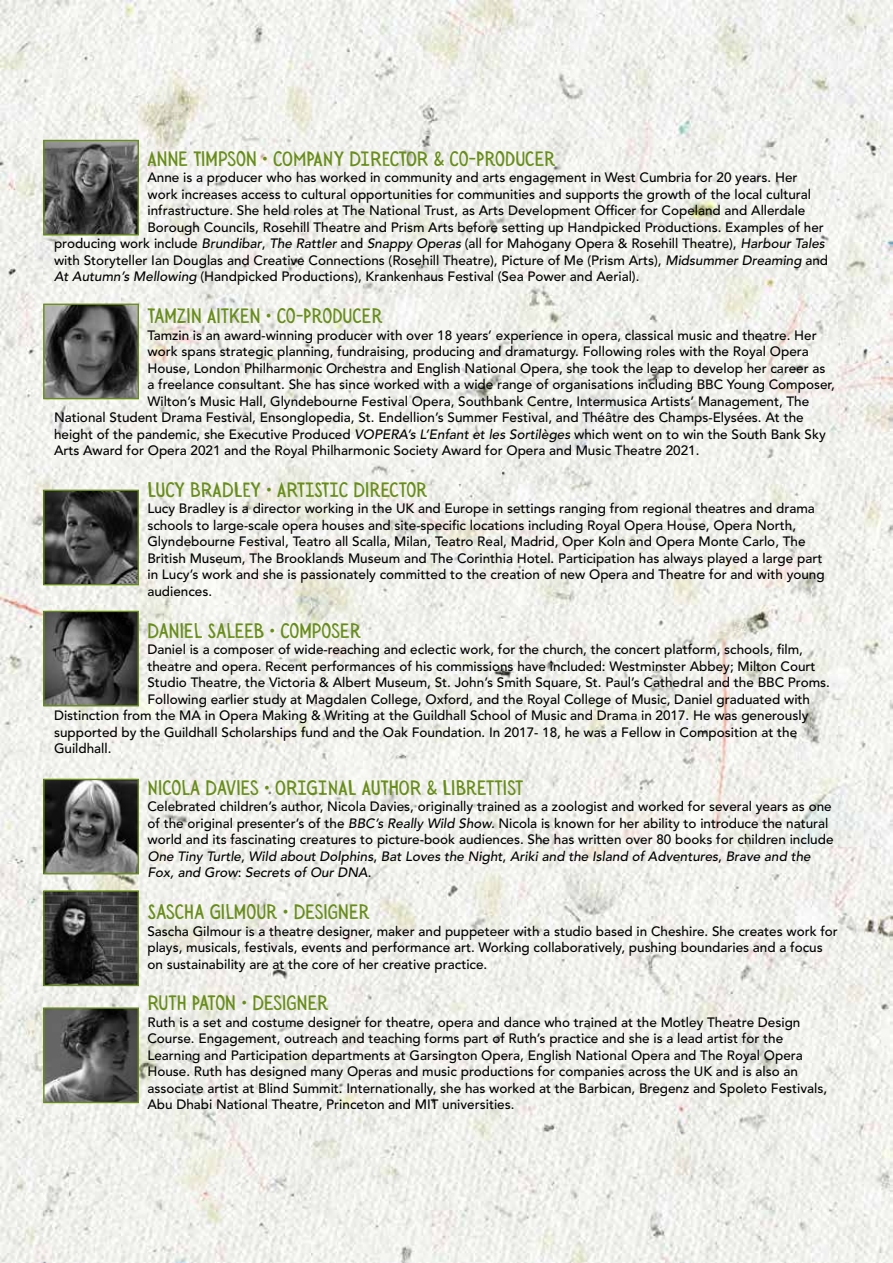
<style>
.page{position:relative;width:893px;height:1263px;background:#fff}
.page>*{position:absolute;margin:0;border:0;box-sizing:border-box;transform-origin:0 0}
.t1{font:21px "Sensa Wild Fill";color:#688d1a}
.t2{font:21px "Sensa Wild Fill";letter-spacing:-.02em;color:#688d1a}
.t3{font:500 13.5px/16.5px "Avenir LT Std";color:#000}
.s1{font-style:italic}
</style>
<div class="page">
<img style="left:0;top:0;width:893px;height:1263px">
<img style="left:45px;top:142px;width:92px;height:91px">
<div style="left:43px;top:140px;width:96px;height:95px;border:1px solid #688d1a"></div>
<img style="left:45px;top:306px;width:92px;height:91px">
<div style="left:43px;top:304px;width:96px;height:95px;border:1px solid #688d1a"></div>
<img style="left:45px;top:492px;width:92px;height:91px">
<div style="left:43px;top:490px;width:96px;height:95px;border:1px solid #688d1a"></div>
<img style="left:45px;top:613px;width:92px;height:91px">
<div style="left:43px;top:611px;width:96px;height:95px;border:1px solid #688d1a"></div>
<img style="left:45px;top:781px;width:92px;height:91px">
<div style="left:43px;top:779px;width:96px;height:95px;border:1px solid #688d1a"></div>
<img style="left:45px;top:892px;width:92px;height:92px">
<div style="left:43px;top:890px;width:96px;height:96px;border:1px solid #688d1a"></div>
<img style="left:45px;top:1009px;width:92px;height:92px">
<div style="left:43px;top:1007px;width:96px;height:96px;border:1px solid #688d1a"></div>
<h1 class="t1" style="left:147px;top:147px;width:409px">ANNE TIMPSON • COMPANY DIRECTOR &amp; CO-PRODUCER</h1>
<p class="t3" style="left:147px;top:170px;width:652px">Anne is a producer who has worked in community and arts engagement in West Cumbria for 20 years. Her</p>
<p class="t3" style="left:147px;top:186px;width:665px">work increases access to cultural opportunities for communities and supports the growth of the local cultural</p>
<p class="t3" style="left:147px;top:203px;width:659px">infrastructure. She held roles at The National Trust, as Arts Development Officer for Copeland and Allerdale</p>
<p class="t3" style="left:147px;top:219px;width:678px">Borough Councils, Rosehill Theatre and Prism Arts before setting up Handpicked Productions. Examples of her</p>
<p class="t3" style="left:54px;top:236px;width:772px">producing work include <span class="s1">Brundibar</span>, <span class="s1">The Rattler</span> and <span class="s1">Snappy Operas</span> (all for Mahogany Opera &amp; Rosehill Theatre), <span class="s1">Harbour Tales</span></p>
<p class="t3" style="left:54px;top:252px;width:776px">with Storyteller Ian Douglas and Creative Connections (Rosehill Theatre), Picture of Me (Prism Arts), <span class="s1">Midsummer Dreaming</span> and</p>
<p class="t3" style="left:54px;top:269px;width:587px"><span class="s1">At Autumn’s Mellowing</span> (Handpicked Productions), Krankenhaus Festival (Sea Power and Aerial).</p>
<h1 class="t1" style="left:147px;top:304px;width:237px">TAMZIN AITKEN • CO-PRODUCER</h1>
<p class="t3" style="left:147px;top:327px;width:671px">Tamzin is an award-winning producer with over 18 years’ experience in opera, classical music and theatre. Her</p>
<p class="t3" style="left:147px;top:344px;width:663px">work spans strategic planning, fundraising, producing and dramaturgy. Following roles with the Royal Opera</p>
<p class="t3" style="left:147px;top:360px;width:680px">House, London Philharmonic Orchestra and English National Opera, she took the leap to develop her career as</p>
<p class="t3" style="left:147px;top:377px;width:689px">a freelance consultant. She has since worked with a wide range of organisations including BBC Young Composer,</p>
<p class="t3" style="left:147px;top:393px;width:663px">Wilton’s Music Hall, Glyndebourne Festival Opera, Southbank Centre, Intermusica Artists’ Management, The</p>
<p class="t3" style="left:54px;top:410px;width:751px">National Student Drama Festival, Ensonglopedia, St. Endellion’s Summer Festival, and Théâtre des Champs-Elysées. At the</p>
<p class="t3" style="left:54px;top:426px;width:773px">height of the pandemic, she Executive Produced <span class="s1">VOPERA’s L’Enfant et les Sortilèges</span> which went on to win the South Bank Sky</p>
<p class="t3" style="left:54px;top:443px;width:647px">Arts Award for Opera 2021 and the Royal Philharmonic Society Award for Opera and Music Theatre 2021.</p>
<h1 class="t2" style="left:147px;top:478px;width:282px">LUCY BRADLEY • ARTISTIC DIRECTOR</h1>
<p class="t3" style="left:147px;top:501px;width:679px">Lucy Bradley is a director working in the UK and Europe in settings ranging from regional theatres and drama schools to large-scale opera houses and site-specific locations including Royal Opera House, Opera North, Glyndebourne Festival, Teatro all Scalla, Milan, Teatro Real, Madrid, Oper Koln and Opera Monte Carlo, The British Museum, The Brooklands Museum and The Corinthia Hotel. Participation has always played a large part in Lucy’s work and she is passionately committed to the creation of new Opera and Theatre for and with young audiences.</p>
<h1 class="t1" style="left:147px;top:619px;width:215px">DANIEL SALEEB • COMPOSER</h1>
<p class="t3" style="left:147px;top:641px;width:657px">Daniel is a composer of wide-reaching and eclectic work, for the church, the concert platform, schools, film,</p>
<p class="t3" style="left:147px;top:658px;width:670px">theatre and opera. Recent performances of his commissions have included: Westminster Abbey; Milton Court</p>
<p class="t3" style="left:147px;top:674px;width:684px">Studio Theatre, the Victoria &amp; Albert Museum, St. John’s Smith Square, St. Paul’s Cathedral and the BBC Proms.</p>
<p class="t3" style="left:147px;top:691px;width:664px">Following earlier study at Magdalen College, Oxford, and the Royal College of Music, Daniel graduated with</p>
<p class="t3" style="left:54px;top:707px;width:756px">Distinction from the MA in Opera Making &amp; Writing at the Guildhall School of Music and Drama in 2017. He was generously</p>
<p class="t3" style="left:54px;top:724px;width:745px">supported by the Guildhall Scholarships fund and the Oak Foundation. In 2017- 18, he was a Fellow in Composition at the</p>
<p class="t3" style="left:54px;top:740px;width:59px">Guildhall.</p>
<h1 class="t1" style="left:147px;top:776px;width:377px">NICOLA DAVIES • ORIGINAL AUTHOR &amp; LIBRETTIST</h1>
<p class="t3" style="left:147px;top:799px;width:687px">Celebrated children’s author, Nicola Davies, originally trained as a zoologist and worked for several years as one of the original presenter’s of the <span class="s1">BBC’s Really Wild Show.</span> Nicola is known for her ability to introduce the natural world and its fascinating creatures to picture-book audiences. She has written over 80 books for children include <span class="s1">One Tiny Turtle</span>, <span class="s1">Wild about Dolphins</span>, <span class="s1">Bat Loves the Night</span>, <span class="s1">Ariki and the Island of Adventures</span>, <span class="s1">Brave and the Fox, and Grow</span>: <span class="s1">Secrets of Our DNA</span>.</p>
<h1 class="t1" style="left:147px;top:900px;width:224px">SASCHA GILMOUR • DESIGNER</h1>
<p class="t3" style="left:147px;top:923px;width:692px">Sascha Gilmour is a theatre designer, maker and puppeteer with a studio based in Cheshire. She creates work for plays, musicals, festivals, events and performance art. Working collaboratively, pushing boundaries and a focus on sustainability are at the core of her creative practice.</p>
<h1 class="t1" style="left:147px;top:991px;width:183px">RUTH PATON • DESIGNER</h1>
<p class="t3" style="left:147px;top:1014px;width:681px">Ruth is a set and costume designer for theatre, opera and dance who trained at the Motley Theatre Design Course. Engagement, outreach and teaching forms part of Ruth’s practice and she is a lead artist for the Learning and Participation departments at Garsington Opera, English National Opera and The Royal Opera House. Ruth has designed many Operas and music productions for companies across the UK and is also an associate artist at Blind Summit. Internationally, she has worked at the Barbican, Bregenz and Spoleto Festivals, Abu Dhabi National Theatre, Princeton and MIT universities.</p>
</div>
